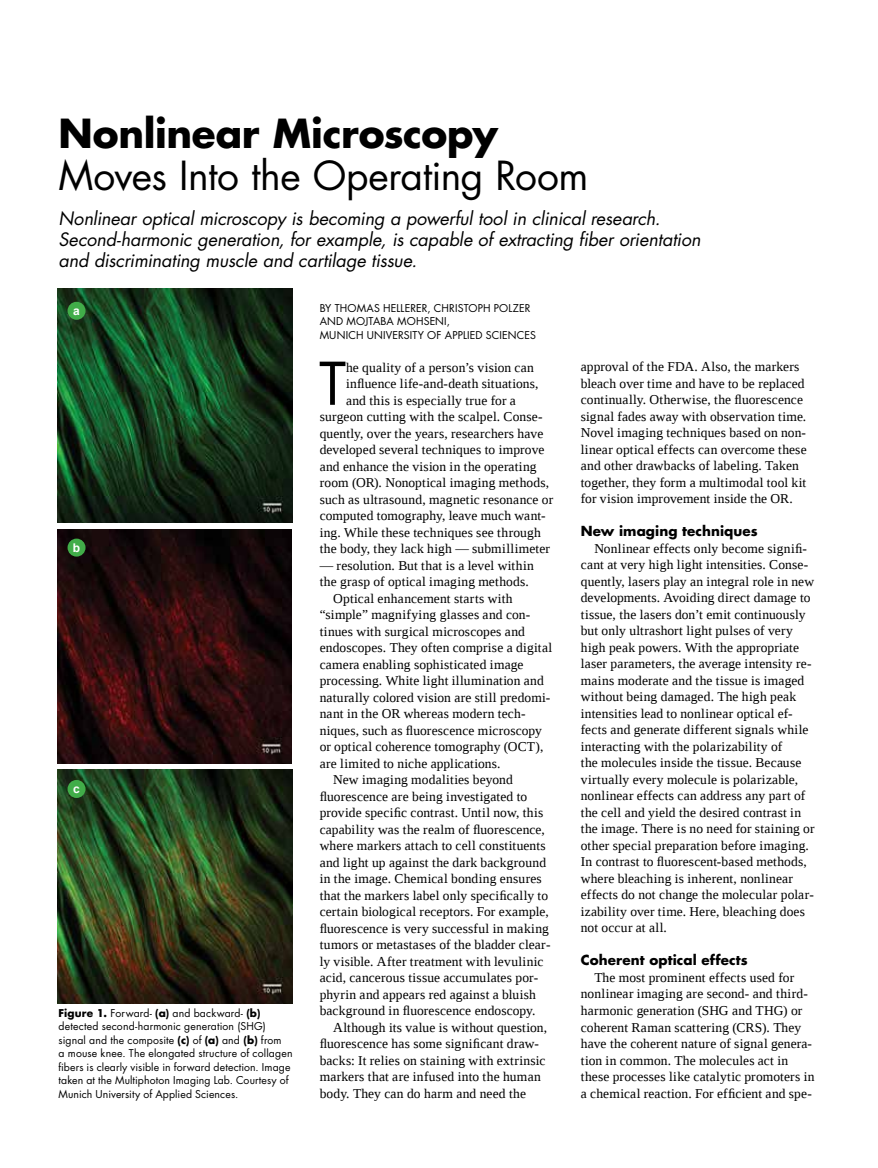
<style>
.page{position:relative;width:878px;height:1168px;background:#fff}
.page>*{position:absolute;margin:0;border:0;box-sizing:border-box;transform-origin:0 0}
.t1{font:57.3px "Futura Std";color:#000}
.t2{font:39px "Futura Std";letter-spacing:-.01em;color:#000}
.t3{font:700 39px "Futura Std";letter-spacing:-.01em;color:#000}
.t4{font:italic 18px/21px "Futura Std";letter-spacing:-.005em;color:#000}
.t5{font:13.5px/16.5px "Liberation Serif";letter-spacing:.01em;color:#000}
.t6{font:700 13.5px "Futura Std";letter-spacing:.005em;color:#000}
.t7{font:700 12px "Arial";color:#fff}
.t8{font:10.5px/13.5px "Futura Std";letter-spacing:.01em;color:#000}
.s1{font-weight:700}
</style>
<div class="page">
<img style="left:58px;top:288px;width:234px;height:234px">
<img style="left:58px;top:529px;width:234px;height:234px">
<img style="left:58px;top:769px;width:234px;height:234px">
<div style="left:68px;top:302px;width:18px;height:18px;background:#41ad49;border-radius:50%"></div>
<div style="left:68px;top:538px;width:18px;height:18px;background:#41ad49;border-radius:50%"></div>
<div style="left:67px;top:780px;width:18px;height:18px;background:#41ad49;border-radius:50%"></div>
<h2 class="t3" style="left:58px;top:107px;width:441px">Nonlinear Microscopy</h2>
<h2 class="t2" style="left:58px;top:150px;width:531px">Moves Into the Operating Room</h2>
<h3 class="t4" style="left:58px;top:208px;width:643px">Nonlinear optical microscopy is becoming a powerful tool in clinical research.<br>Second-harmonic generation, for example, is capable of extracting fiber orientation and discriminating muscle and cartilage tissue.</h3>
<p class="t8" style="left:320px;top:301px;width:218px">BY THOMAS HELLERER, CHRISTOPH POLZER<br>AND MOJTABA MOHSENI,<br>MUNICH UNIVERSITY OF APPLIED SCIENCES</p>
<h1 class="t1" style="left:319px;top:347px;width:28px">T</h1>
<p class="t5" style="left:346px;top:359px;width:189px">he quality of a person’s vision can</p>
<p class="t7" style="left:73px;top:302px;width:8px">a</p>
<p class="t5" style="left:580px;top:359px;width:227px">approval of the FDA. Also, the markers bleach over time and have to be replaced continually. Otherwise, the fluorescence signal fades away with observation time.<br>Novel imaging techniques based on non&shy;linear optical effects can overcome these and other drawbacks of labeling. Taken together, they form a multimodal tool kit for vision improvement inside the OR.</p>
<p class="t6" style="left:580px;top:522px;width:178px">New imaging techniques</p>
<p class="t5" style="left:580px;top:540px;width:235px;text-indent:14px">Nonlinear effects only become signifi&shy;cant at very high light intensities. Conse&shy;quently, lasers play an integral role in new developments. Avoiding direct damage to tissue, the lasers don’t emit continuously but only ultrashort light pulses of very high peak powers. With the appropriate laser parameters, the average intensity re&shy;mains moderate and the tissue is imaged without being damaged. The high peak intensities lead to nonlinear optical ef&shy;fects and generate different signals while interacting with the polarizability of<br>the molecules inside the tissue. Because virtually every molecule is polarizable, nonlinear effects can address any part of the cell and yield the desired contrast in the image. There is no need for staining or other special preparation before imaging.<br>In contrast to fluorescent-based methods, where bleaching is inherent, nonlinear effects do not change the molecular polar&shy;izability over time. Here, bleaching does not occur at all.</p>
<p class="t6" style="left:580px;top:951px;width:168px">Coherent optical effects</p>
<p class="t5" style="left:580px;top:969px;width:235px;text-indent:14px">The most prominent effects used for nonlinear imaging are second- and third&shy;harmonic generation (SHG and THG) or coherent Raman scattering (CRS). They have the coherent nature of signal genera&shy;tion in common. The molecules act in these processes like catalytic promoters in a chemical reaction. For efficient and spe-</p>
<p class="t5" style="left:346px;top:375px;width:194px">influence life-and-death situations,</p>
<p class="t5" style="left:346px;top:392px;width:171px">and this is especially true for a</p>
<p class="t5" style="left:319px;top:408px;width:224px">surgeon cutting with the scalpel. Conse-</p>
<p class="t5" style="left:319px;top:425px;width:225px">quently, over the years, researchers have</p>
<p class="t5" style="left:319px;top:441px;width:226px">developed several techniques to improve</p>
<p class="t5" style="left:319px;top:458px;width:218px">and enhance the vision in the operating</p>
<p class="t5" style="left:319px;top:474px;width:231px">room (OR). Nonoptical imaging methods,</p>
<p class="t5" style="left:319px;top:491px;width:235px">such as ultrasound, magnetic resonance or</p>
<p class="t5" style="left:319px;top:507px;width:227px">computed tomography, leave much want-</p>
<p class="t5" style="left:319px;top:524px;width:223px">ing. While these techniques see through</p>
<p class="t5" style="left:319px;top:540px;width:232px">the body, they lack high — submillimeter</p>
<p class="t5" style="left:319px;top:557px;width:216px">— resolution. But that is a level within</p>
<p class="t5" style="left:319px;top:573px;width:211px">the grasp of optical imaging methods.</p>
<p class="t5" style="left:333px;top:590px;width:181px">Optical enhancement starts with</p>
<p class="t5" style="left:319px;top:606px;width:212px">“simple” magnifying glasses and con-</p>
<p class="t5" style="left:319px;top:623px;width:207px">tinues with surgical microscopes and</p>
<p class="t5" style="left:319px;top:639px;width:234px">endoscopes. They often comprise a digital</p>
<p class="t5" style="left:319px;top:656px;width:205px">camera enabling sophisticated image</p>
<p class="t5" style="left:319px;top:672px;width:226px">processing. White light illumination and</p>
<p class="t5" style="left:319px;top:689px;width:232px">naturally colored vision are still predomi-</p>
<p class="t5" style="left:319px;top:705px;width:207px">nant in the OR whereas modern tech-</p>
<p class="t5" style="left:319px;top:722px;width:224px">niques, such as fluorescence microscopy</p>
<p class="t5" style="left:319px;top:738px;width:225px">or optical coherence tomography (OCT),</p>
<p class="t5" style="left:319px;top:755px;width:182px">are limited to niche applications.</p>
<p class="t5" style="left:333px;top:771px;width:181px">New imaging modalities beyond</p>
<p class="t5" style="left:319px;top:788px;width:209px">fluorescence are being investigated to</p>
<p class="t5" style="left:319px;top:804px;width:225px">provide specific contrast. Until now, this</p>
<p class="t5" style="left:319px;top:821px;width:227px">capability was the realm of fluorescence,</p>
<p class="t5" style="left:319px;top:837px;width:228px">where markers attach to cell constituents</p>
<p class="t5" style="left:319px;top:854px;width:228px">and light up against the dark background</p>
<p class="t5" style="left:319px;top:870px;width:224px">in the image. Chemical bonding ensures</p>
<p class="t5" style="left:319px;top:887px;width:230px">that the markers label only specifically to</p>
<p class="t5" style="left:319px;top:903px;width:230px">certain biological receptors. For example,</p>
<p class="t5" style="left:319px;top:920px;width:231px">fluorescence is very successful in making</p>
<p class="t5" style="left:319px;top:936px;width:232px">tumors or metastases of the bladder clear-</p>
<p class="t5" style="left:319px;top:953px;width:225px">ly visible. After treatment with levulinic</p>
<p class="t5" style="left:319px;top:969px;width:220px">acid, cancerous tissue accumulates por-</p>
<p class="t5" style="left:319px;top:986px;width:218px">phyrin and appears red against a bluish</p>
<p class="t5" style="left:319px;top:1002px;width:217px">background in fluorescence endoscopy.</p>
<p class="t5" style="left:333px;top:1019px;width:215px">Although its value is without question,</p>
<p class="t5" style="left:319px;top:1035px;width:221px">fluorescence has some significant draw-</p>
<p class="t5" style="left:319px;top:1052px;width:227px">backs: It relies on staining with extrinsic</p>
<p class="t5" style="left:319px;top:1068px;width:223px">markers that are infused into the human</p>
<p class="t5" style="left:319px;top:1085px;width:208px">body. They can do harm and need the</p>
<p class="t7" style="left:73px;top:539px;width:9px">b</p>
<p class="t7" style="left:73px;top:781px;width:8px">c</p>
<p class="t8" style="left:58px;top:1006px;width:235px"><span class="s1">Figure 1.</span> Forward- <span class="s1">(a)</span> and backward- <span class="s1">(b) </span>detected second-harmonic generation (SHG) signal and the composite <span class="s1">(c)</span> of <span class="s1">(a)</span> and <span class="s1">(b)</span> from<br>a mouse knee. The elongated structure of collagen fibers is clearly visible in forward detection. Image taken at the Multiphoton Imaging Lab. Courtesy of Munich University of Applied Sciences.</p>
</div>
